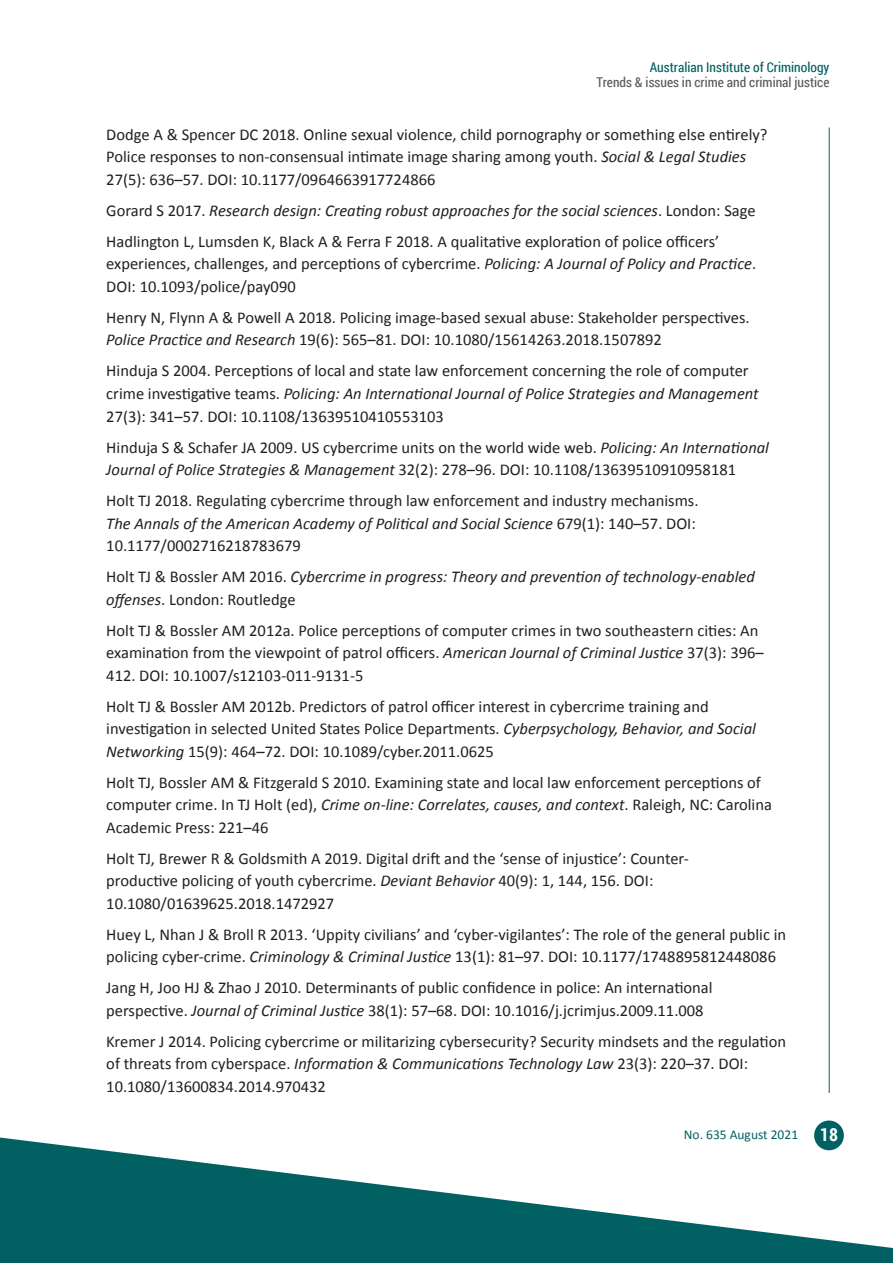
<style>
.page{position:relative;width:893px;height:1263px;background:#fff}
.page>*{position:absolute;margin:0;border:0;box-sizing:border-box;transform-origin:0 0}
.body{font:16.5px/22.5px "Calibri";color:#231f20}
.body-2{font:italic 16.5px/22.5px "Calibri";color:#231f20}
.t1{font:13.5px "Roboto Condensed";color:#57585a}
.t2{font:13.5px "Roboto Condensed";color:#006062}
.t3{font:13.5px "Calibri";color:#006062}
.s1{font-style:italic}
.s2{font-style:normal}
.s3{font-family:"Roboto Condensed";font-weight:700;font-size:18px;color:#fff}
</style>
<div class="page">
<hr style="left:829px;top:128px;width:1px;height:965px;background:#006062">
<div style="left:814px;top:1120px;width:30px;height:30px;background:#006062;border-radius:50%"></div>
<svg style="left:0;top:1137px;width:893px;height:126px;fill:#006062"></svg>
<p class="t2" style="left:650px;top:58px;width:181px">Australian Institute of Criminology</p>
<p class="t1" style="left:597px;top:73px;width:234px">Trends &amp; issues in crime and criminal justice</p>
<p class="body" style="left:106px;top:123px;width:663px">Dodge A &amp; Spencer DC 2018. Online sexual violence, child pornography or something else entirely?<br>Police responses to non-consensual intimate image sharing among youth. <span class="s1">Social &amp; Legal Studies<br></span>27(5): 636–57. DOI: 10.1177/0964663917724866</p>
<p class="body-2" style="left:106px;top:199px;width:651px"><span class="s2">Gorard S 2017.</span> Research design: Creating robust approaches for the social sciences<span class="s2">. London: Sage</span></p>
<p class="body" style="left:106px;top:230px;width:651px">Hadlington L, Lumsden K, Black A &amp; Ferra F 2018. A qualitative exploration of police officers’ experiences, challenges, and perceptions of cybercrime. <span class="s1">Policing: A Journal of Policy and Practice</span>.<br>DOI: 10.1093/police/pay090</p>
<p class="body" style="left:106px;top:306px;width:645px">Henry N, Flynn A &amp; Powell A 2018. Policing image-based sexual abuse: Stakeholder perspectives.<br><span class="s1">Police Practice and Research</span> 19(6): 565–81. DOI: 10.1080/15614263.2018.1507892</p>
<p class="body" style="left:106px;top:360px;width:654px">Hinduja S 2004. Perceptions of local and state law enforcement concerning the role of computer crime investigative teams. <span class="s1">Policing: An International Journal of Police Strategies and Management<br></span>27(3): 341–57. DOI: 10.1108/13639510410553103</p>
<p class="body" style="left:106px;top:436px;width:664px">Hinduja S &amp; Schafer JA 2009. US cybercrime units on the world wide web. <span class="s1">Policing: An International<br>Journal of Police Strategies &amp; Management</span> 32(2): 278–96. DOI: 10.1108/13639510910958181</p>
<p class="body" style="left:106px;top:489px;width:594px">Holt TJ 2018. Regulating cybercrime through law enforcement and industry mechanisms.<br><span class="s1">The Annals of the American Academy of Political and Social Science</span> 679(1): 140–57. DOI:<br>10.1177/0002716218783679</p>
<p class="body-2" style="left:106px;top:565px;width:650px"><span class="s2">Holt TJ &amp; Bossler AM 2016.</span> Cybercrime in progress: Theory and prevention of technology-enabled offenses<span class="s2">. London: Routledge</span></p>
<p class="body" style="left:106px;top:619px;width:659px">Holt TJ &amp; Bossler AM 2012a. Police perceptions of computer crimes in two southeastern cities: An examination from the viewpoint of patrol officers. <span class="s1">American Journal of Criminal Justice</span> 37(3): 396–<br>412. DOI: 10.1007/s12103-011-9131-5</p>
<p class="body" style="left:106px;top:695px;width:651px">Holt TJ &amp; Bossler AM 2012b. Predictors of patrol officer interest in cybercrime training and investigation in selected United States Police Departments. <span class="s1">Cyberpsychology, Behavior, and Social<br>Networking</span> 15(9): 464–72. DOI: 10.1089/cyber.2011.0625</p>
<p class="body" style="left:106px;top:771px;width:667px">Holt TJ, Bossler AM &amp; Fitzgerald S 2010. Examining state and local law enforcement perceptions of computer crime. In TJ Holt (ed), <span class="s1">Crime on-line: Correlates, causes, and context</span>. Raleigh, NC: Carolina<br>Academic Press: 221–46</p>
<p class="body" style="left:106px;top:847px;width:584px">Holt TJ, Brewer R &amp; Goldsmith A 2019. Digital drift and the ‘sense of injustice’: Counter&shy;productive policing of youth cybercrime. <span class="s1">Deviant Behavior</span> 40(9): 1, 144, 156. DOI:<br>10.1080/01639625.2018.1472927</p>
<p class="body" style="left:106px;top:923px;width:681px">Huey L, Nhan J &amp; Broll R 2013. ‘Uppity civilians’ and ‘cyber-vigilantes’: The role of the general public in policing cyber-crime. <span class="s1">Criminology &amp; Criminal Justice</span> 13(1): 81–97. DOI: 10.1177/1748895812448086</p>
<p class="body" style="left:106px;top:976px;width:608px">Jang H, Joo HJ &amp; Zhao J 2010. Determinants of public confidence in police: An international perspective. <span class="s1">Journal of Criminal Justice</span> 38(1): 57–68. DOI: 10.1016/j.jcrimjus.2009.11.008</p>
<p class="body" style="left:106px;top:1030px;width:681px">Kremer J 2014. Policing cybercrime or militarizing cybersecurity? Security mindsets and the regulation of threats from cyberspace. <span class="s1">Information &amp; Communications Technology Law</span> 23(3): 220–37. DOI:<br>10.1080/13600834.2014.970432</p>
<p class="t3" style="left:684px;top:1126px;width:156px">No. 635 August 2021 <span class="s3">18</span></p>
</div>
